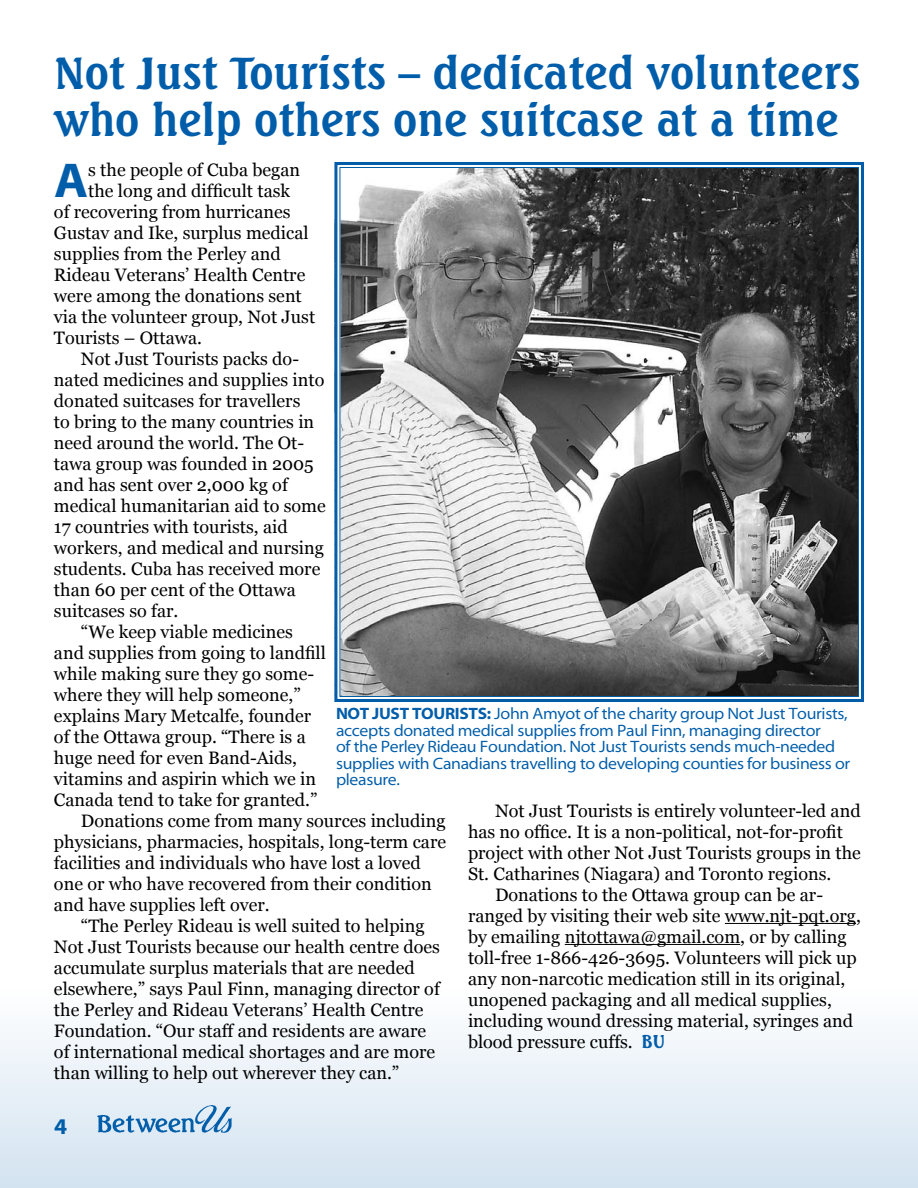
<style>
.page{position:relative;width:918px;height:1188px;background:#fff}
.page>*{position:absolute;margin:0;border:0;box-sizing:border-box;transform-origin:0 0}
.t1{font:700 49.2px "Corporate";color:#005daa}
.t2{font:700 43.5px/46.5px "Seagull BT";color:#005daa}
.t3{font:700 22.5px "Corporate";color:#005daa}
.t4{font:18px "Georgia";color:#000}
.t5{font:16.5px/16.5px "Corporate";letter-spacing:-.02em;color:#005daa}
.s1{font-weight:700}
.s2{font-family:"Seagull BT";font-weight:700;color:#005daa}
</style>
<div class="page">
<div style="left:0;top:986px;width:918px;height:202px;background:linear-gradient(to bottom,#fff,#d3e3f0)"></div>
<img style="left:96px;top:1105px;width:136px;height:29px">
<hr style="left:725px;top:923px;width:131px;height:1px;background:#000">
<hr style="left:565px;top:944px;width:175px;height:1px;background:#000">
<svg style="left:334px;top:162px;width:530px;height:540px;background:#7a7c7f"></svg>
<h2 class="t2" style="left:54px;top:49px;width:808px">Not Just Tourists – dedicated volunteers who help others one suitcase at a time</h2>
<h1 class="t1" style="left:54px;top:155px;width:34px">A</h1>
<p class="t4" style="left:88px;top:159px;width:213px">s the people of Cuba began</p>
<p class="t4" style="left:88px;top:180px;width:203px">the long and difficult task</p>
<p class="t4" style="left:54px;top:201px;width:238px">of recovering from hurricanes</p>
<p class="t4" style="left:54px;top:222px;width:256px">Gustav and Ike, surplus medical</p>
<p class="t4" style="left:54px;top:243px;width:228px">supplies from the Perley and</p>
<p class="t4" style="left:54px;top:264px;width:253px">Rideau Veterans’ Health Centre</p>
<p class="t4" style="left:54px;top:285px;width:249px">were among the donations sent</p>
<p class="t4" style="left:54px;top:306px;width:263px">via the volunteer group, Not Just</p>
<p class="t4" style="left:54px;top:327px;width:149px">Tourists – Ottawa.</p>
<p class="t4" style="left:81px;top:348px;width:220px">Not Just Tourists packs do-</p>
<p class="t4" style="left:54px;top:369px;width:272px">nated medicines and supplies into</p>
<p class="t4" style="left:54px;top:390px;width:248px">donated suitcases for travellers</p>
<p class="t4" style="left:54px;top:411px;width:262px">to bring to the many countries in</p>
<p class="t4" style="left:54px;top:432px;width:252px">need around the world. The Ot-</p>
<p class="t4" style="left:54px;top:453px;width:261px">tawa group was founded in 2005</p>
<p class="t4" style="left:54px;top:474px;width:235px">and has sent over 2,000 kg of</p>
<p class="t4" style="left:54px;top:495px;width:273px">medical humanitarian aid to some</p>
<p class="t4" style="left:54px;top:516px;width:235px">17 countries with tourists, aid</p>
<p class="t4" style="left:54px;top:537px;width:271px">workers, and medical and nursing</p>
<p class="t4" style="left:54px;top:558px;width:268px">students. Cuba has received more</p>
<p class="t4" style="left:54px;top:579px;width:243px">than 60 per cent of the Ottawa</p>
<p class="t4" style="left:54px;top:600px;width:126px">suitcases so far.</p>
<p class="t4" style="left:81px;top:621px;width:213px">“We keep viable medicines</p>
<p class="t4" style="left:54px;top:642px;width:273px">and supplies from going to landfill</p>
<p class="t4" style="left:54px;top:663px;width:262px">while making sure they go some-</p>
<p class="t4" style="left:54px;top:684px;width:248px">where they will help someone,”</p>
<p class="t4" style="left:54px;top:705px;width:259px">explains Mary Metcalfe, founder</p>
<p class="t4" style="left:54px;top:726px;width:253px">of the Ottawa group. “There is a</p>
<p class="t4" style="left:54px;top:747px;width:245px">huge need for even Band-Aids,</p>
<p class="t4" style="left:54px;top:768px;width:264px">vitamins and aspirin which we in</p>
<p class="t4" style="left:54px;top:789px;width:265px">Canada tend to take for granted.”</p>
<p class="t4" style="left:81px;top:810px;width:366px">Donations come from many sources including</p>
<p class="t4" style="left:54px;top:831px;width:394px">physicians, pharmacies, hospitals, long-term care</p>
<p class="t4" style="left:54px;top:852px;width:368px">facilities and individuals who have lost a loved</p>
<p class="t4" style="left:54px;top:873px;width:379px">one or who have recovered from their condition</p>
<p class="t4" style="left:54px;top:894px;width:217px">and have supplies left over.</p>
<p class="t4" style="left:81px;top:915px;width:345px">“The Perley Rideau is well suited to helping</p>
<p class="t4" style="left:54px;top:936px;width:387px">Not Just Tourists because our health centre does</p>
<p class="t4" style="left:54px;top:957px;width:362px">accumulate surplus materials that are needed</p>
<p class="t4" style="left:54px;top:978px;width:387px">elsewhere,” says Paul Finn, managing director of</p>
<p class="t4" style="left:54px;top:999px;width:371px">the Perley and Rideau Veterans’ Health Centre</p>
<p class="t4" style="left:54px;top:1020px;width:374px">Foundation. “Our staff and residents are aware</p>
<p class="t4" style="left:54px;top:1041px;width:383px">of international medical shortages and are more</p>
<p class="t4" style="left:54px;top:1062px;width:347px">than willing to help out wherever they can.”</p>
<p class="t5" style="left:336px;top:706px;width:516px"><span class="s1">NOT JUST TOURISTS:</span> John Amyot of the charity group Not Just Tourists, accepts donated medical supplies from Paul Finn, managing director<br>of the Perley Rideau Foundation. Not Just Tourists sends much-needed supplies with Canadians travelling to developing counties for business or pleasure.</p>
<p class="t4" style="left:495px;top:800px;width:367px">Not Just Tourists is entirely volunteer-led and</p>
<p class="t4" style="left:468px;top:821px;width:377px">has no office. It is a non-political, not-for-profit</p>
<p class="t4" style="left:468px;top:842px;width:395px">project with other Not Just Tourists groups in the</p>
<p class="t4" style="left:468px;top:863px;width:365px">St. Catharines (Niagara) and Toronto regions.</p>
<p class="t4" style="left:495px;top:884px;width:330px">Donations to the Ottawa group can be ar-</p>
<p class="t4" style="left:468px;top:905px;width:394px">ranged by visiting their web site www.njt-pqt.org,</p>
<p class="t4" style="left:468px;top:926px;width:380px">by emailing njtottawa@gmail.com, or by calling</p>
<p class="t4" style="left:468px;top:947px;width:390px">toll-free 1-866-426-3695. Volunteers will pick up</p>
<p class="t4" style="left:468px;top:968px;width:379px">any non-narcotic medication still in its original,</p>
<p class="t4" style="left:468px;top:989px;width:365px">unopened packaging and all medical supplies,</p>
<p class="t4" style="left:468px;top:1010px;width:387px">including wound dressing material, syringes and</p>
<p class="t4" style="left:468px;top:1031px;width:199px">blood pressure cuffs. <span class="s2">BU</span></p>
<p class="t3" style="left:54px;top:1115px;width:15px">4</p>
</div>
